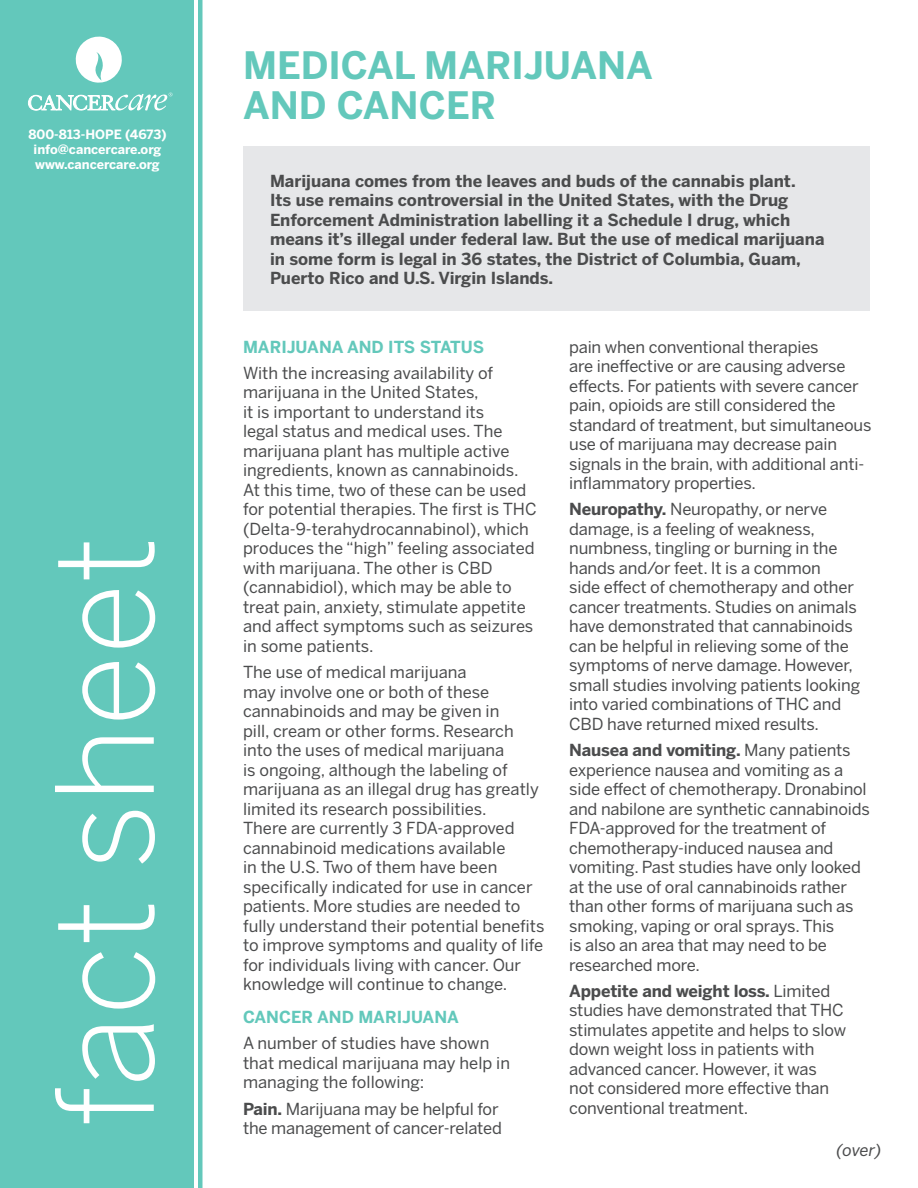
<style>
.page{position:relative;width:918px;height:1188px;background:#fff}
.page>*{position:absolute;margin:0;border:0;box-sizing:border-box;transform-origin:0 0}
.t1{font:300 133.5px "Benton Sans";color:#fff}
.t2{font:700 37.5px/40.5px "Benton Sans";color:#63c8bb}
.Leadder{font:16.5px/19.5px "Benton Sans";letter-spacing:-.01em;color:#4b4c4d}
.Main_Intro{font:700 16.5px/19.5px "Benton Sans";color:#4b4c4d}
.Leadder-2{font:700 16.5px "Benton Sans";color:#63c8bb}
.Leadder-3{font:italic 16.5px "Benton Sans";color:#4b4c4d}
.t3{font:700 12.75px "Benton Sans";color:#fff}
.s1{font-weight:700}
</style>
<div class="page">
<div style="left:0;top:0;width:193px;height:1188px;background:#63c8bb"></div>
<hr style="left:198px;top:0;width:4px;height:1188px;background:#63c8bb">
<svg style="left:75px;top:36px;width:47px;height:47px"></svg>
<svg style="left:28px;top:93px;width:144px;height:17px"></svg>
<div style="left:243px;top:146px;width:626px;height:165px;background:#e6e7e9"></div>
<p class="t3" style="left:28px;top:127px;width:140px">800-813-HOPE (4673)</p>
<p class="t3" style="left:34px;top:142px;width:129px">info@cancercare.org</p>
<p class="t3" style="left:35px;top:157px;width:126px">www.cancercare.org</p>
<p class="t1" style="left:27px;top:1127px;width:592px;rotate:-90deg">fact sheet</p>
<p class="t2" style="left:243px;top:44px;width:411px">MEDICAL MARIJUANA<br>AND CANCER</p>
<p class="Main_Intro" style="left:270px;top:171px;width:556px">Marijuana comes from the leaves and buds of the cannabis plant.<br>Its use remains controversial in the United States, with the Drug Enforcement Administration labelling it a Schedule I drug, which means it’s illegal under federal law. But the use of medical marijuana in some form is legal in 36 states, the District of Columbia, Guam, Puerto Rico and U.S. Virgin Islands.</p>
<p class="Leadder-2" style="left:243px;top:337px;width:243px">MARIJUANA AND ITS STATUS</p>
<p class="Leadder" style="left:243px;top:363px;width:295px">With the increasing availability of marijuana in the United States,<br>it is important to understand its<br>legal status and medical uses. The marijuana plant has multiple active ingredients, known as cannabinoids.<br>At this time, two of these can be used for potential therapies. The first is THC (Delta-9-terahydrocannabinol), which produces the “high” feeling associated with marijuana. The other is CBD (cannabidiol), which may be able to treat pain, anxiety, stimulate appetite and affect symptoms such as seizures in some patients.</p>
<p class="Leadder" style="left:243px;top:662px;width:303px">The use of medical marijuana<br>may involve one or both of these cannabinoids and may be given in<br>pill, cream or other forms. Research into the uses of medical marijuana<br>is ongoing, although the labeling of marijuana as an illegal drug has greatly limited its research possibilities.<br>There are currently 3 FDA-approved cannabinoid medications available<br>in the U.S. Two of them have been specifically indicated for use in cancer patients. More studies are needed to fully understand their potential benefits to improve symptoms and quality of life for individuals living with cancer. Our knowledge will continue to change.</p>
<p class="Leadder-2" style="left:243px;top:1007px;width:217px">CANCER AND MARIJUANA</p>
<p class="Leadder" style="left:243px;top:1033px;width:269px">A number of studies have shown that medical marijuana may help in managing the following:</p>
<p class="Leadder" style="left:243px;top:1099px;width:261px"><span class="s1">Pain.</span> Marijuana may be helpful for the management of cancer-related</p>
<p class="Leadder" style="left:569px;top:337px;width:304px">pain when conventional therapies<br>are ineffective or are causing adverse effects. For patients with severe cancer pain, opioids are still considered the standard of treatment, but simultaneous use of marijuana may decrease pain signals in the brain, with additional anti&shy;inflammatory properties.</p>
<p class="Leadder" style="left:569px;top:499px;width:293px"><span class="s1">Neuropathy.</span> Neuropathy, or nerve damage, is a feeling of weakness, numbness, tingling or burning in the hands and/or feet. It is a common<br>side effect of chemotherapy and other cancer treatments. Studies on animals have demonstrated that cannabinoids can be helpful in relieving some of the symptoms of nerve damage. However, small studies involving patients looking into varied combinations of THC and CBD have returned mixed results.</p>
<p class="Leadder" style="left:569px;top:740px;width:302px"><span class="s1">Nausea and vomiting.</span> Many patients experience nausea and vomiting as a side effect of chemotherapy. Dronabinol and nabilone are synthetic cannabinoids FDA-approved for the treatment of chemotherapy-induced nausea and vomiting. Past studies have only looked at the use of oral cannabinoids rather than other forms of marijuana such as smoking, vaping or oral sprays. This<br>is also an area that may need to be researched more.</p>
<p class="Leadder" style="left:569px;top:981px;width:279px"><span class="s1">Appetite and weight loss.</span> Limited studies have demonstrated that THC stimulates appetite and helps to slow down weight loss in patients with advanced cancer. However, it was not considered more effective than conventional treatment.</p>
<p class="Leadder-3" style="left:836px;top:1140px;width:47px">(over)</p>
</div>
